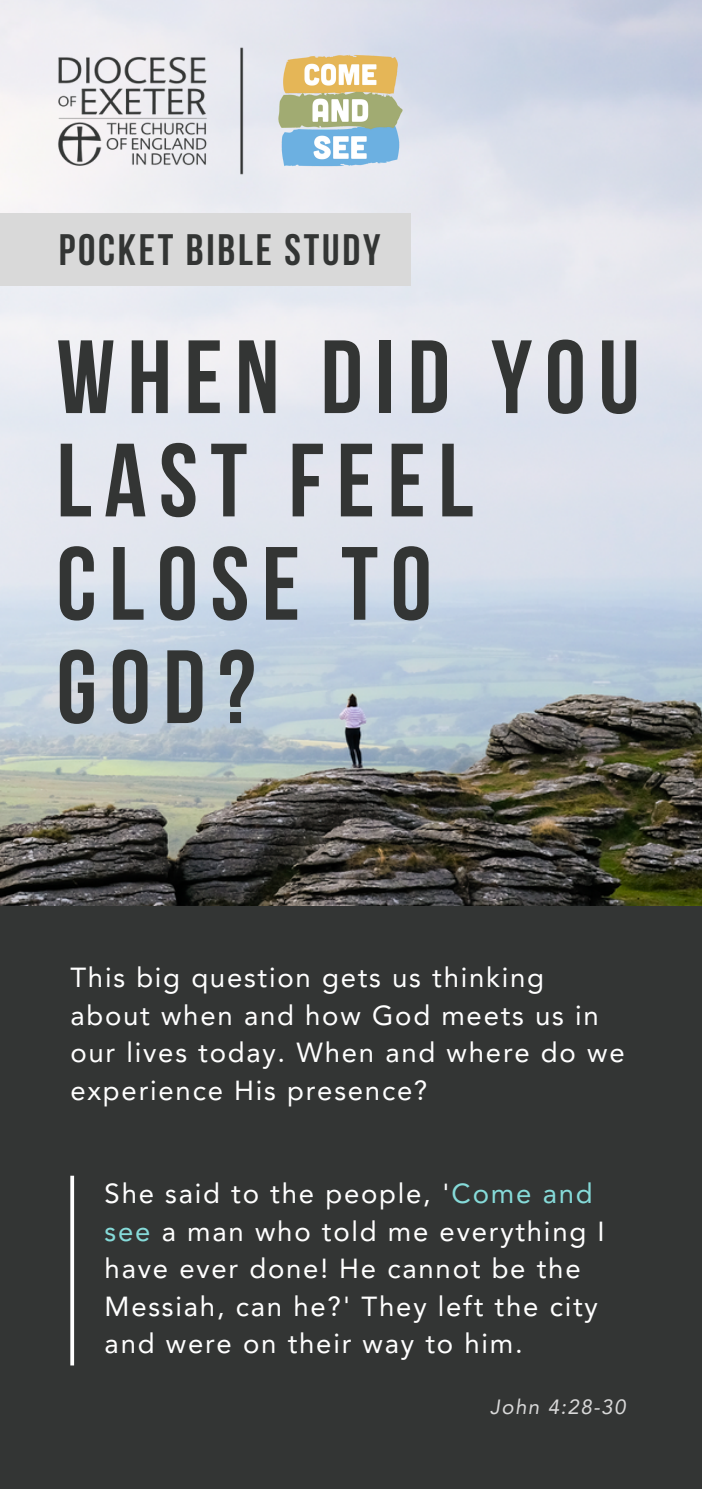
<style>
.page{position:relative;width:702px;height:1489px;background:#fff}
.page>*{position:absolute;margin:0;border:0;box-sizing:border-box;transform-origin:0 0}
.t1{font:700 103.75px/103.2px "Bebas Neue";letter-spacing:.12em;color:#333534}
.t2{font:700 43.75px "Bebas Neue";letter-spacing:.065em;color:#333534}
.t3{font:27.5px/37.5px "Avenir LT Pro";letter-spacing:.065em;color:#fff}
.t4{font:italic 20.5px "Avenir LT Pro";letter-spacing:.065em;color:#d9d9d9}
.s1{color:#86dbd9}
</style>
<div class="page">
<div style="left:0;top:0;width:701px;height:1489px;background:#333534"></div>
<img style="left:0;top:0;width:701px;height:906px">
<img style="left:22px;top:9px;width:248px;height:204px">
<img style="left:252px;top:23px;width:176px;height:175px">
<svg style="left:70px;top:1176px;width:4px;height:189px"></svg>
<div style="left:0;top:213px;width:410px;height:73px;background:#d9d9d9"></div>
<p class="t2" style="left:59px;top:232px;width:323px">POCKET BIBLE STUDY</p>
<p class="t1" style="left:56px;top:335px;width:584px">WHEN DID YOU<br>LAST FEEL<br>CLOSE TO<br>GOD?</p>
<p class="t3" style="left:70px;top:961px;width:475px">This big question gets us thinking</p>
<p class="t3" style="left:70px;top:999px;width:555px">about when and how God meets us in our lives today. When and where do we experience His presence?</p>
<p class="t3" style="left:105px;top:1177px;width:501px">She said to the people, '<span class="s1">Come and see</span> a man who told me everything I have ever done! He cannot be the<br>Messiah, can he?' They left the city and were on their way to him.</p>
<p class="t4" style="left:490px;top:1399px;width:137px">John 4:28-30</p>
</div>
